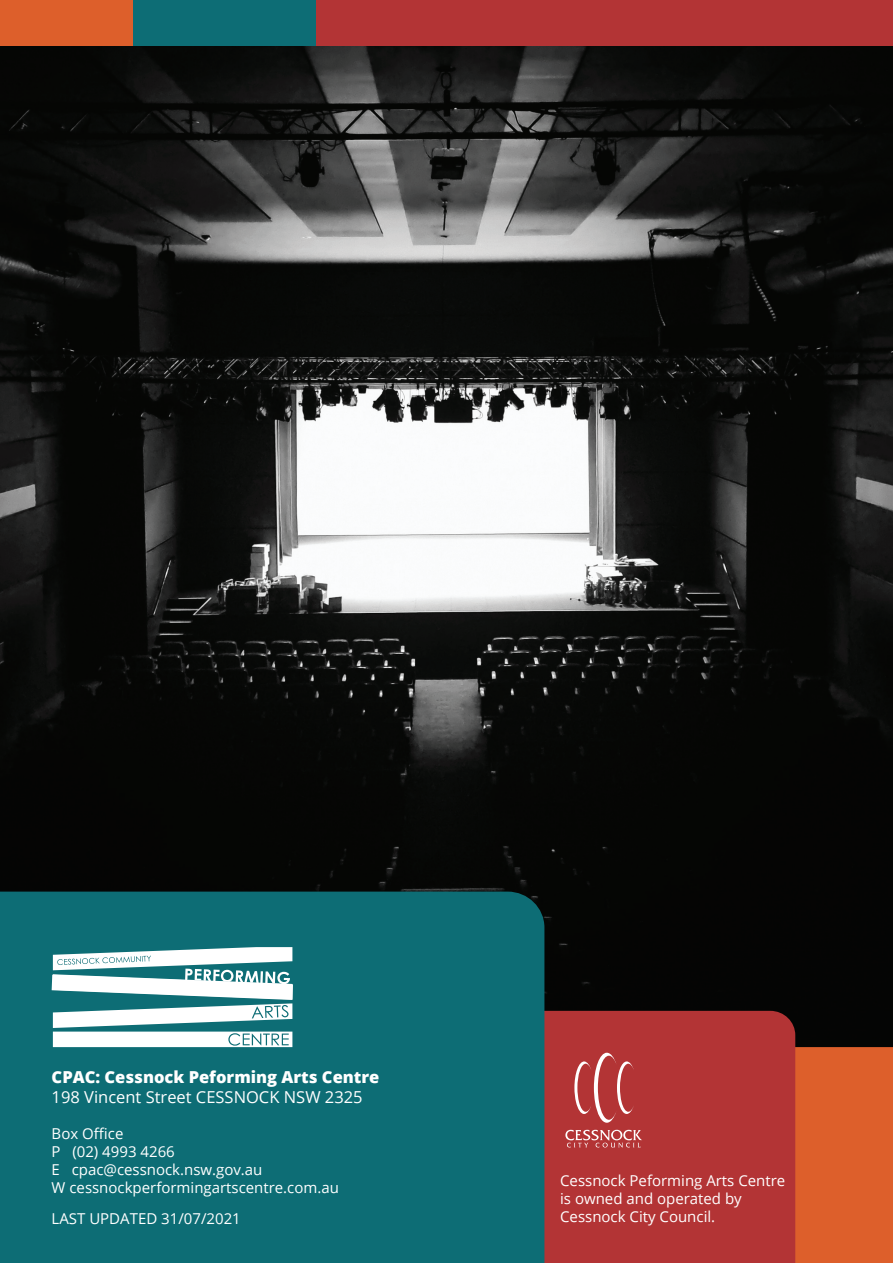
<style>
.page{position:relative;width:893px;height:1263px;background:#fff}
.page>*{position:absolute;margin:0;border:0;box-sizing:border-box;transform-origin:0 0}
.t1{font:800 16.5px "Open Sans";color:#fff}
.t2{font:16.5px "Open Sans";color:#fff}
.t3{font:15px/18px "Open Sans";color:#fff}
</style>
<div class="page">
<img style="left:0;top:45px;width:893px;height:1002px">
<div style="left:795px;top:1047px;width:98px;height:216px;background:#dd5f2b"></div>
<div style="left:544px;top:1011px;width:251px;height:252px;background:#b33435"></div>
<div style="left:0;top:891px;width:544px;height:372px;background:#0d6d75"></div>
<div style="left:316px;top:0;width:577px;height:45px;background:#b33435"></div>
<div style="left:132px;top:0;width:184px;height:45px;background:#0d6d75"></div>
<div style="left:0;top:0;width:132px;height:45px;background:#dd5f2b"></div>
<svg style="left:52px;top:947px;width:241px;height:100px"></svg>
<svg style="left:565px;top:1130px;width:77px;height:17px"></svg>
<svg style="left:574px;top:1053px;width:60px;height:70px"></svg>
<p class="t1" style="left:52px;top:1065px;width:329px">CPAC: Cessnock Peforming Arts Centre</p>
<p class="t2" style="left:52px;top:1086px;width:312px">198 Vincent Street CESSNOCK NSW 2325</p>
<p class="t3" style="left:52px;top:1124px;width:289px">Box Office<br>P (02) 4993 4266<br>E cpac@cessnock.nsw.gov.au<br>W cessnockperformingartscentre.com.au</p>
<p class="t3" style="left:52px;top:1209px;width:191px">LAST UPDATED 31/07/2021</p>
<p class="t3" style="left:560px;top:1171px;width:227px">Cessnock Peforming Arts Centre is owned and operated by<br>Cessnock City Council.</p>
</div>
